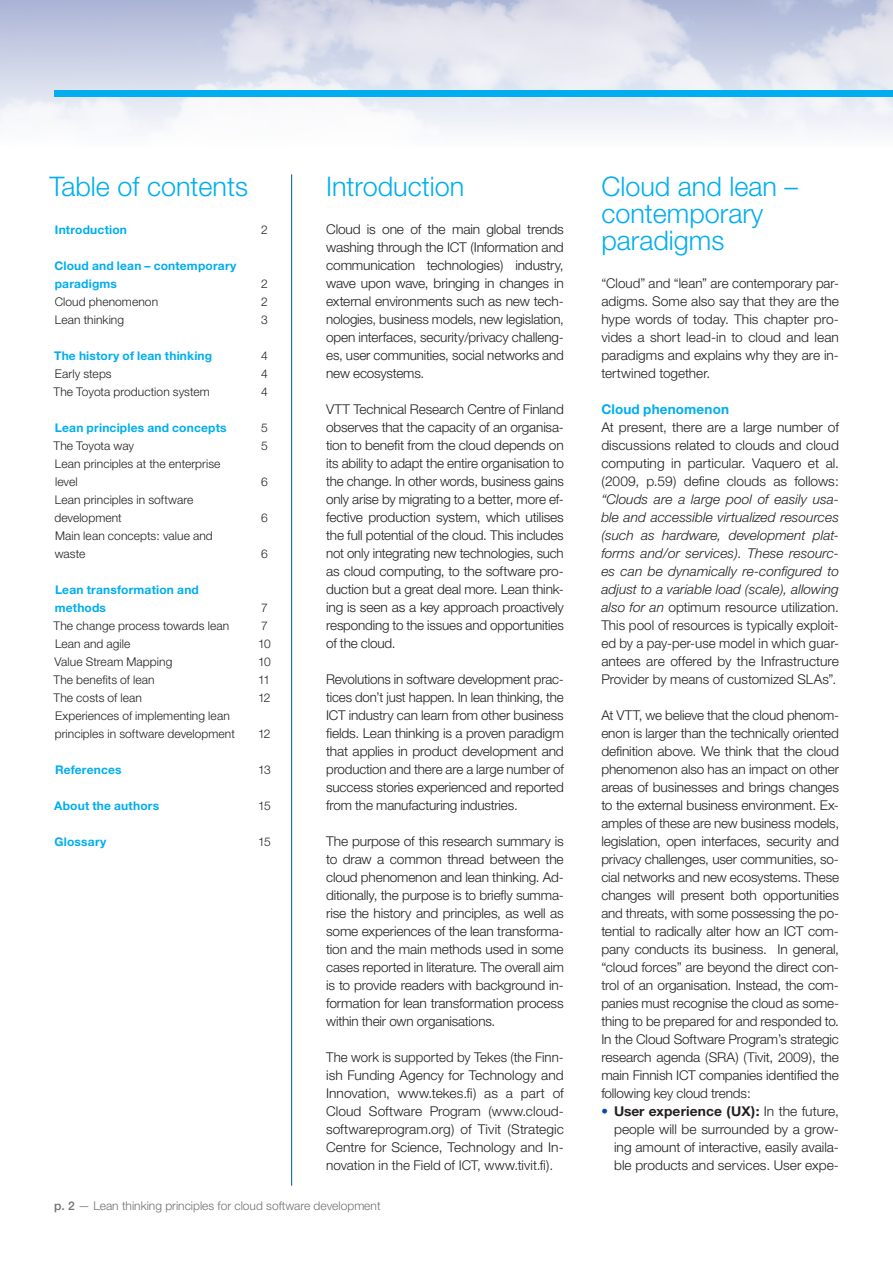
<style>
.page{position:relative;width:893px;height:1263px;background:#fff}
.page>*{position:absolute;margin:0;border:0;box-sizing:border-box;transform-origin:0 0}
.t1{font:300 27px/27px "Helvetica Neue";color:#00aeef}
.t2{font:300 13.5px/18px "Helvetica Neue";letter-spacing:-.01em;color:#231f20;text-align:justify}
.t3{font:italic 300 13.5px/18px "Helvetica Neue";color:#231f20;text-align:justify}
.t4{font:700 13.5px "Helvetica Neue";letter-spacing:.01em;color:#00aeef}
.t5{font:300 12px/18px "Helvetica Neue";letter-spacing:.005em;color:#231f20}
.t6{font:700 12px/18px "Helvetica Neue";letter-spacing:.015em;color:#00aeef}
.t7{font:300 12px "Helvetica Neue";color:#717074}
.s1{font-weight:500}
.s2{font-style:normal}
.s3{font-family:"Rotis Sans Serif";color:#0d499a}
.s4{font-weight:700}
</style>
<div class="page">
<img style="left:0;top:0;width:893px;height:133px">
<div style="left:54px;top:90px;width:839px;height:6px;background:#00aeef"></div>
<hr style="left:291px;top:174px;width:1px;height:1012px;background:#01529a">
<h1 class="t1" style="left:49px;top:172px;width:200px">Table of contents</h1>
<p class="t6" style="left:55px;top:220px;width:74px">Introduction</p>
<p class="t5" style="left:261px;top:220px;width:8px">2</p>
<p class="t6" style="left:55px;top:256px;width:183px">Cloud and lean – contemporary paradigms</p>
<p class="t5" style="left:261px;top:274px;width:8px">2</p>
<p class="t5" style="left:55px;top:292px;width:105px">Cloud phenomenon</p>
<p class="t5" style="left:261px;top:292px;width:8px">2</p>
<p class="t5" style="left:55px;top:310px;width:71px">Lean thinking</p>
<p class="t5" style="left:261px;top:310px;width:8px">3</p>
<p class="t6" style="left:54px;top:346px;width:160px">The history of lean thinking</p>
<p class="t5" style="left:261px;top:346px;width:8px">4</p>
<p class="t5" style="left:55px;top:364px;width:58px">Early steps</p>
<p class="t5" style="left:261px;top:364px;width:8px">4</p>
<p class="t5" style="left:53px;top:382px;width:158px">The Toyota production system</p>
<p class="t5" style="left:261px;top:382px;width:8px">4</p>
<p class="t6" style="left:55px;top:418px;width:173px">Lean principles and concepts</p>
<p class="t5" style="left:261px;top:418px;width:8px">5</p>
<p class="t5" style="left:54px;top:436px;width:82px">The Toyota way</p>
<p class="t5" style="left:261px;top:436px;width:8px">5</p>
<p class="t5" style="left:55px;top:454px;width:167px">Lean principles at the enterprise level</p>
<p class="t5" style="left:261px;top:472px;width:8px">6</p>
<p class="t5" style="left:54px;top:490px;width:140px">Lean principles in software development</p>
<p class="t5" style="left:55px;top:526px;width:160px">Main lean concepts: value and waste</p>
<p class="t6" style="left:55px;top:580px;width:146px">Lean transformation and methods</p>
<p class="t5" style="left:261px;top:508px;width:8px">6</p>
<p class="t5" style="left:261px;top:544px;width:8px">6</p>
<p class="t5" style="left:261px;top:598px;width:8px">7</p>
<p class="t5" style="left:54px;top:616px;width:177px">The change process towards lean</p>
<p class="t5" style="left:261px;top:616px;width:8px">7</p>
<p class="t5" style="left:55px;top:634px;width:77px">Lean and agile</p>
<p class="t5" style="left:258px;top:634px;width:14px">10</p>
<p class="t5" style="left:54px;top:652px;width:119px">Value Stream Mapping</p>
<p class="t5" style="left:258px;top:652px;width:14px">10</p>
<p class="t5" style="left:54px;top:670px;width:103px">The benefits of lean</p>
<p class="t5" style="left:258px;top:670px;width:14px">11</p>
<p class="t5" style="left:54px;top:688px;width:90px">The costs of lean</p>
<p class="t5" style="left:258px;top:688px;width:14px">12</p>
<p class="t5" style="left:55px;top:706px;width:182px">Experiences of implementing lean principles in software development</p>
<p class="t5" style="left:258px;top:724px;width:14px">12</p>
<p class="t6" style="left:55px;top:760px;width:68px">References</p>
<p class="t5" style="left:258px;top:760px;width:14px">13</p>
<p class="t6" style="left:54px;top:796px;width:106px">About the authors</p>
<p class="t5" style="left:258px;top:796px;width:14px">15</p>
<p class="t6" style="left:55px;top:832px;width:53px">Glossary</p>
<p class="t5" style="left:258px;top:832px;width:14px">15</p>
<h1 class="t1" style="left:326px;top:172px;width:140px">Introduction</h1>
<p class="t2" style="left:326px;top:220px;width:239px">Cloud is one of the main global trends washing through the ICT (Information and communication technologies) industry, wave upon wave, bringing in changes in external environments such as new tech&shy;nologies, business models, new legislation, open interfaces, security/privacy challeng&shy;es, user communities, social networks and new ecosystems.</p>
<p class="t2" style="left:326px;top:400px;width:239px">VTT Technical Research Centre of Finland observes that the capacity of an organisa&shy;tion to benefit from the cloud depends on its ability to adapt the entire organisation to the change. In other words, business gains only arise by migrating to a better, more ef&shy;fective production system, which utilises the full potential of the cloud. This includes not only integrating new technologies, such as cloud computing, to the software pro&shy;duction but a great deal more. Lean think&shy;ing is seen as a key approach proactively responding to the issues and opportunities of the cloud.</p>
<p class="t2" style="left:326px;top:670px;width:239px">Revolutions in software development prac&shy;tices don’t just happen. In lean thinking, the ICT industry can learn from other business fields. Lean thinking is a proven paradigm that applies in product development and production and there are a large number of success stories experienced and reported from the manufacturing industries.</p>
<p class="t2" style="left:326px;top:832px;width:239px">The purpose of this research summary is to draw a common thread between the cloud phenomenon and lean thinking. Ad&shy;ditionally, the purpose is to briefly summa&shy;rise the history and principles, as well as some experiences of the lean transforma&shy;tion and the main methods used in some cases reported in literature. The overall aim is to provide readers with background in&shy;formation for lean transformation process within their own organisations.</p>
<p class="t2" style="left:326px;top:1048px;width:239px">The work is supported by Tekes (the Finn&shy;ish Funding Agency for Technology and Innovation, www.tekes.fi) as a part of Cloud Software Program (www.cloud&shy;softwareprogram.org) of Tivit (Strategic Centre for Science, Technology and In&shy;novation in the Field of ICT, www.tivit.fi).</p>
<p class="t7" style="left:54px;top:1198px;width:328px"><span class="s1">p. 2</span> — Lean thinking principles for cloud software development</p>
<h1 class="t1" style="left:601px;top:172px;width:198px">Cloud and lean – contemporary paradigms</h1>
<p class="t2" style="left:601px;top:274px;width:239px">“Cloud” and “lean” are contemporary par&shy;adigms. Some also say that they are the hype words of today. This chapter pro&shy;vides a short lead-in to cloud and lean paradigms and explains why they are in&shy;tertwined together.</p>
<p class="t4" style="left:601px;top:401px;width:129px">Cloud phenomenon</p>
<p class="t2" style="left:601px;top:418px;width:239px">At present, there are a large number of discussions related to clouds and cloud computing in particular. Vaquero et al. (2009, p.59) define clouds as follows:</p>
<p class="t3" style="left:601px;top:490px;width:239px">“Clouds are a large pool of easily usa&shy;ble and accessible virtualized resources (such as hardware, development plat&shy;forms and/or services). These resourc&shy;es can be dynamically re-configured to adjust to a variable load (scale), allowing also for an <span class="s2">optimum resource utilization.<br>This pool of resources is typically exploit&shy;ed by a pay-per-use model in which guar&shy;antees are offered by the Infrastructure Provider by means of customized SLAs”.</span></p>
<p class="t2" style="left:601px;top:706px;width:239px">At VTT, we believe that the cloud phenom&shy;enon is larger than the technically oriented definition above. We think that the cloud phenomenon also has an impact on other areas of businesses and brings changes to the external business environment. Ex&shy;amples of these are new business models, legislation, open interfaces, security and privacy challenges, user communities, so&shy;cial networks and new ecosystems. These changes will present both opportunities and threats, with some possessing the po&shy;tential to radically alter how an ICT com&shy;pany conducts its business. In general, “cloud forces” are beyond the direct con&shy;trol of an organisation. Instead, the com&shy;panies must recognise the cloud as some&shy;thing to be prepared for and responded to.<br>In the Cloud Software Program’s strategic research agenda (SRA) (Tivit, 2009), the main Finnish ICT companies identified the following key cloud trends:</p>
<p class="t2" style="left:614px;top:1102px;width:226px;text-indent:-13px"><span class="s3">•</span> <span class="s4">User experience (UX):</span> In the future, people will be surrounded by a grow&shy;ing amount of interactive, easily availa&shy;ble products and services. User expe-</p>
</div>
